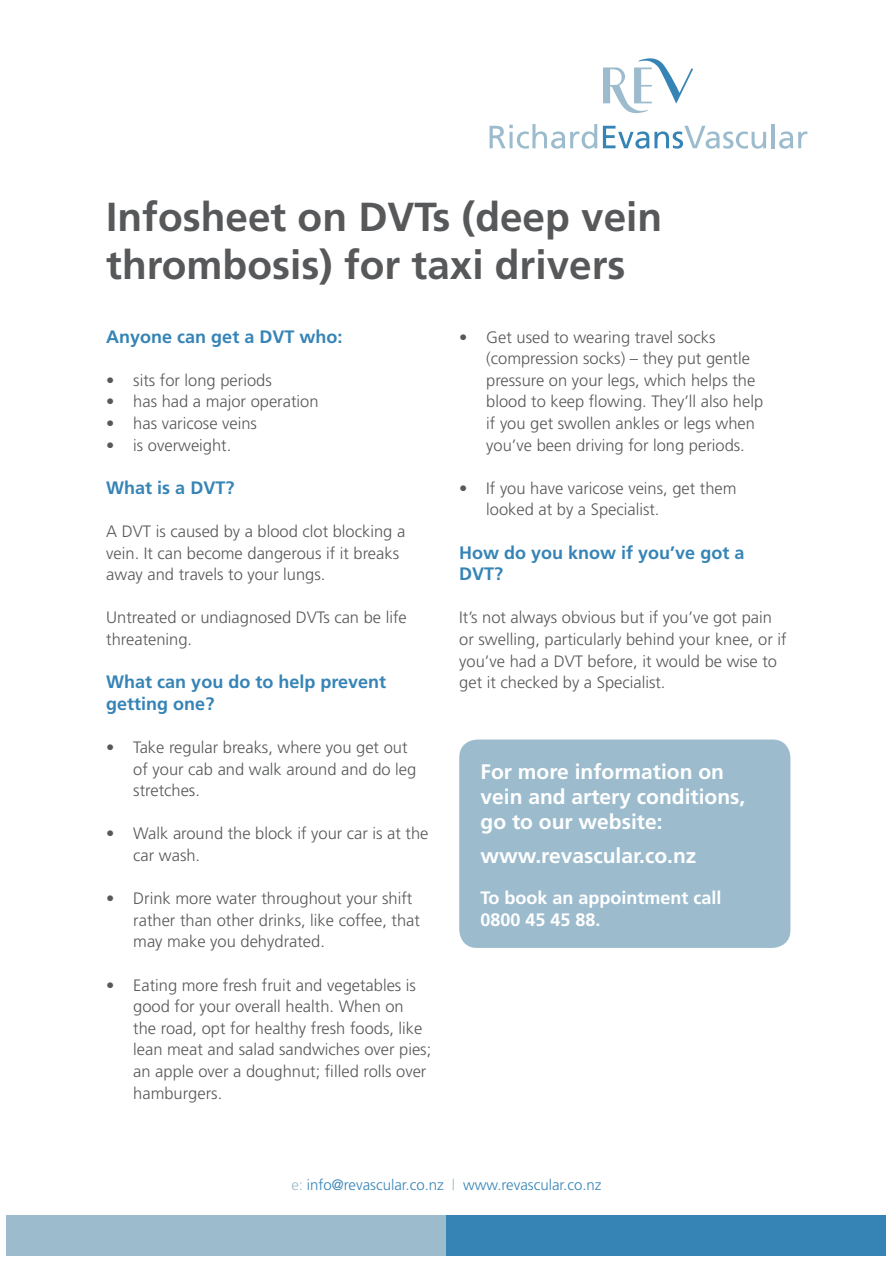
<style>
.page{position:relative;width:893px;height:1263px;background:#fff}
.page>*{position:absolute;margin:0;border:0;box-sizing:border-box;transform-origin:0 0}
.Main_head{font:700 40.5px/48px "Frutiger";color:#57585a}
.Heading_2{font:700 21px/25.2px "Frutiger";color:#fff}
.Heading_2-2{font:700 18px/21.6px "Frutiger";color:#3684b6}
.Heading_2-3{font:700 18px/21.6px "Frutiger";color:#fff}
.Body_text{font:300 16.5px/21.6px "Frutiger";color:#57585a}
.t1{font:300 15px "Frutiger";color:#3684b6}
.s1{color:#9cbcce}
</style>
<div class="page">
<hr style="left:772px;top:124px;width:3px;height:24px;background:#9cbcce">
<svg style="left:779px;top:131px;width:28px;height:18px"></svg>
<svg style="left:603px;top:126px;width:163px;height:23px"></svg>
<svg style="left:490px;top:124px;width:107px;height:25px"></svg>
<svg style="left:603px;top:58px;width:90px;height:55px"></svg>
<div style="left:459px;top:739px;width:331px;height:209px;background:#9cbcce;border-radius:18px"></div>
<div style="left:6px;top:1215px;width:440px;height:40px;background:#9cbcce"></div>
<div style="left:446px;top:1215px;width:439px;height:40px;background:#3684b6"></div>
<p class="Main_head" style="left:106px;top:193px;width:557px">Infosheet on DVTs (deep vein thrombosis) for taxi drivers</p>
<p class="Heading_2-2" style="left:106px;top:325px;width:238px">Anyone can get a DVT who:</p>
<p class="Body_text" style="left:106px;top:369px;width:167px">• sits for long periods</p>
<p class="Body_text" style="left:106px;top:391px;width:214px">• has had a major operation</p>
<p class="Body_text" style="left:106px;top:412px;width:152px">• has varicose veins</p>
<p class="Body_text" style="left:106px;top:434px;width:127px">• is overweight.</p>
<p class="Heading_2-2" style="left:106px;top:477px;width:130px">What is a DVT?</p>
<p class="Body_text" style="left:106px;top:520px;width:300px">A DVT is caused by a blood clot blocking a vein. It can become dangerous if it breaks away and travels to your lungs.</p>
<p class="Body_text" style="left:106px;top:607px;width:302px">Untreated or undiagnosed DVTs can be life threatening.</p>
<p class="Heading_2-2" style="left:106px;top:671px;width:281px">What can you do to help prevent getting one?</p>
<p class="Body_text" style="left:133px;top:736px;width:285px;text-indent:-27px">• Take regular breaks, where you get out of your cab and walk around and do leg stretches.</p>
<p class="Body_text" style="left:133px;top:823px;width:297px;text-indent:-27px">• Walk around the block if your car is at the car wash.</p>
<p class="Body_text" style="left:133px;top:888px;width:288px;text-indent:-27px">• Drink more water throughout your shift rather than other drinks, like coffee, that may make you dehydrated.</p>
<p class="Body_text" style="left:133px;top:974px;width:299px;text-indent:-27px">• Eating more fresh fruit and vegetables is good for your overall health. When on<br>the road, opt for healthy fresh foods, like lean meat and salad sandwiches over pies; an apple over a doughnut; filled rolls over hamburgers.</p>
<p class="Body_text" style="left:486px;top:326px;width:278px;text-indent:-27px">• Get used to wearing travel socks (compression socks) – they put gentle pressure on your legs, which helps the blood to keep flowing. They’ll also help if you get swollen ankles or legs when you’ve been driving for long periods.</p>
<p class="Body_text" style="left:486px;top:477px;width:252px;text-indent:-27px">• If you have varicose veins, get them looked at by a Specialist.</p>
<p class="Heading_2-2" style="left:459px;top:541px;width:287px">How do you know if you’ve got a<br>DVT?</p>
<p class="Body_text" style="left:459px;top:607px;width:329px">It’s not always obvious but if you’ve got pain or swelling, particularly behind your knee, or if you’ve had a DVT before, it would be wise to get it checked by a Specialist.</p>
<p class="Heading_2" style="left:480px;top:758px;width:266px">For more information on vein and artery conditions, go to our website:</p>
<p class="Heading_2" style="left:480px;top:843px;width:217px">www.revascular.co.nz</p>
<p class="Heading_2-3" style="left:480px;top:887px;width:243px">To book an appointment call<br>0800 45 45 88.</p>
<p class="t1" style="left:291px;top:1176px;width:312px"><span class="s1">e:</span> info@revascular.co.nz <span class="s1">|</span> www.revascular.co.nz</p>
</div>
